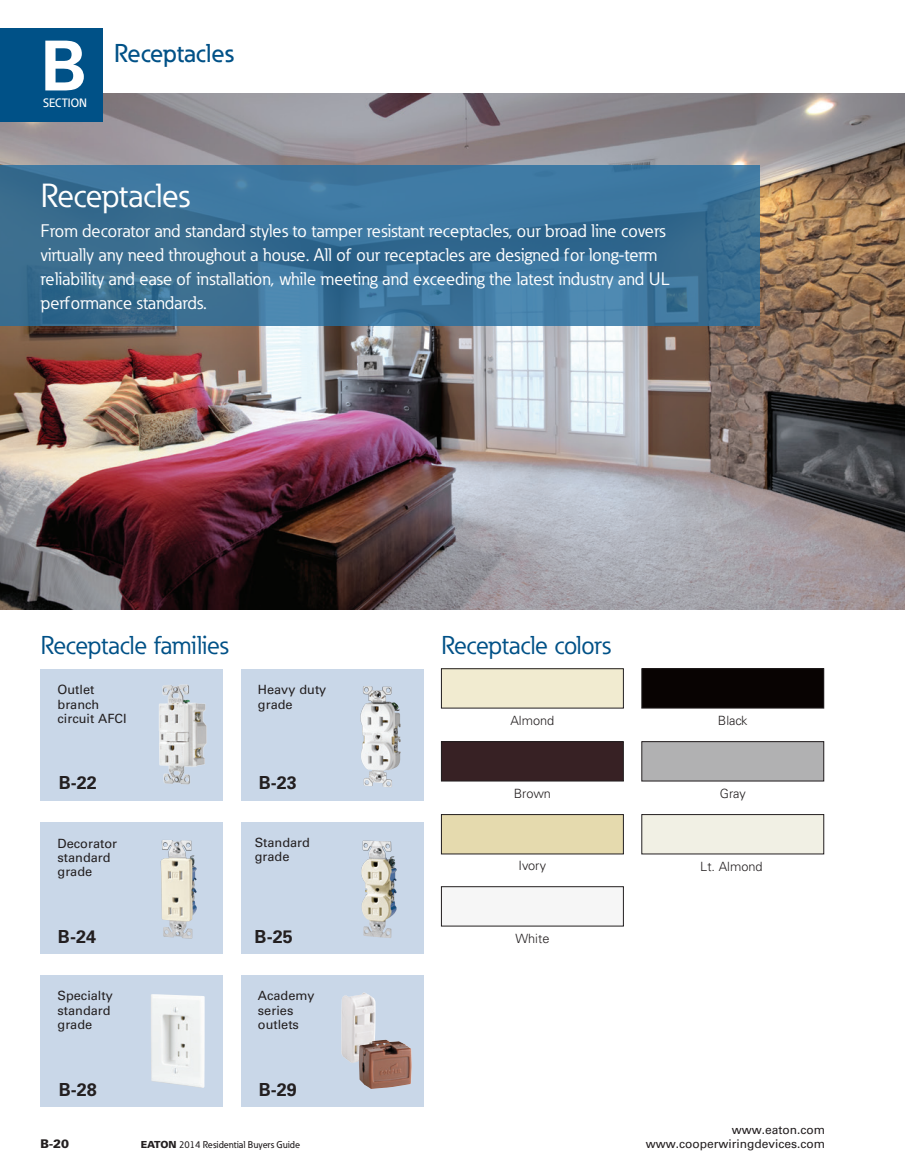
<style>
.page{position:relative;width:905px;height:1175px;background:#fff}
.page>*{position:absolute;margin:0;border:0;box-sizing:border-box;transform-origin:0 0}
.t1{font:700 69px "Univers LT Std";color:#fff}
._01_Subheadline___AD{font:33px "Eaton";letter-spacing:-.02em;color:#fff}
._01_Subheadline___AD-2{font:25.5px "Eaton";letter-spacing:-.02em;color:#005187}
.BG_header{font:500 25.5px "Eaton";color:#005187}
._01_Subheadline___AD-3{font:18px/24px "Eaton";color:#fff}
._01_Intro-Section_Ti{font:700 18px "Univers LT Std";color:#231f20}
._02_Body__8_5_pt{font:12.75px/14.2px "Univers LT Std";color:#231f20}
._02_Body__8_5_pt-2{font:300 12.75px "Univers LT Std";color:#231f20}
.t2{font:12px "Univers LT Std";color:#231f20}
.t3{font:500 12px "Eaton";color:#fff}
.t4{font:900 12px "Univers LT Std";color:#231f20}
.t5{font:500 9.75px "Eaton";color:#231f20}
.s1{font-family:"Univers LT Std";font-weight:900}
</style>
<div class="page">
<img style="left:0;top:94px;width:904px;height:515px">
<div style="left:40px;top:669px;width:183px;height:131px;background:#c9d7e8"></div>
<div style="left:241px;top:669px;width:182px;height:131px;background:#c9d7e8"></div>
<div style="left:40px;top:822px;width:183px;height:131px;background:#c9d7e8"></div>
<div style="left:241px;top:822px;width:182px;height:131px;background:#c9d7e8"></div>
<div style="left:40px;top:975px;width:183px;height:131px;background:#c9d7e8"></div>
<div style="left:241px;top:975px;width:182px;height:131px;background:#c9d7e8"></div>
<img style="left:360px;top:686px;width:41px;height:101px">
<img style="left:161px;top:840px;width:36px;height:98px">
<img style="left:361px;top:841px;width:36px;height:97px">
<img style="left:151px;top:994px;width:54px;height:94px">
<img style="left:341px;top:992px;width:35px;height:71px">
<img style="left:359px;top:1039px;width:53px;height:49px">
<div style="left:641px;top:741px;width:182px;height:40px;background:#b1b1b2"></div>
<div style="left:641px;top:741px;width:183px;height:40px;border:1px solid #231f20"></div>
<div style="left:441px;top:741px;width:182px;height:40px;background:#372124"></div>
<div style="left:441px;top:741px;width:182px;height:40px;border:1px solid #231f20"></div>
<div style="left:441px;top:814px;width:182px;height:40px;background:#e5daae"></div>
<div style="left:441px;top:814px;width:182px;height:40px;border:1px solid #231f20"></div>
<div style="left:441px;top:886px;width:182px;height:40px;background:#f6f6f6"></div>
<div style="left:441px;top:886px;width:182px;height:40px;border:1px solid #231f20"></div>
<div style="left:441px;top:668px;width:182px;height:40px;background:#f1ebd0"></div>
<div style="left:441px;top:668px;width:182px;height:40px;border:1px solid #231f20"></div>
<div style="left:641px;top:668px;width:182px;height:40px;background:#080302"></div>
<div style="left:641px;top:668px;width:183px;height:40px;border:1px solid #231f20"></div>
<div style="left:641px;top:814px;width:182px;height:40px;background:#f1f0e4"></div>
<div style="left:641px;top:814px;width:183px;height:40px;border:1px solid #231f20"></div>
<svg style="left:0;top:166px;width:759px;height:160px;background:#3a7298"></svg>
<img style="left:159px;top:684px;width:48px;height:101px">
<div style="left:0;top:28px;width:103px;height:93px;background:#005187"></div>
<h1 class="t1" style="left:41px;top:26px;width:48px">B</h1>
<p class="t3" style="left:43px;top:95px;width:45px">SECTION</p>
<p class="BG_header" style="left:114px;top:37px;width:121px">Receptacles</p>
<p class="_01_Subheadline___AD" style="left:40px;top:174px;width:151px">Receptacles</p>
<p class="_01_Subheadline___AD-3" style="left:40px;top:218px;width:626px">From decorator and standard styles to tamper resistant receptacles, our broad line covers</p>
<p class="_01_Subheadline___AD-3" style="left:40px;top:242px;width:630px">virtually any need throughout a house. All of our receptacles are designed for long-term reliability and ease of installation, while meeting and exceeding the latest industry and UL performance standards.</p>
<p class="_01_Subheadline___AD-2" style="left:40px;top:628px;width:190px">Receptacle families</p>
<p class="_02_Body__8_5_pt" style="left:58px;top:683px;width:71px">Outlet branch circuit AFCI</p>
<p class="_02_Body__8_5_pt" style="left:258px;top:683px;width:70px">Heavy duty grade</p>
<p class="_01_Subheadline___AD-2" style="left:441px;top:628px;width:171px">Receptacle colors</p>
<p class="_02_Body__8_5_pt-2" style="left:510px;top:713px;width:45px">Almond</p>
<p class="_02_Body__8_5_pt-2" style="left:717px;top:713px;width:31px">Black</p>
<p class="_01_Intro-Section_Ti" style="left:59px;top:772px;width:40px">B-22</p>
<p class="_01_Intro-Section_Ti" style="left:259px;top:772px;width:40px">B-23</p>
<p class="_02_Body__8_5_pt-2" style="left:513px;top:786px;width:39px">Brown</p>
<p class="_02_Body__8_5_pt-2" style="left:719px;top:785px;width:27px">Gray</p>
<p class="_02_Body__8_5_pt" style="left:58px;top:836px;width:61px">Decorator standard grade</p>
<p class="_02_Body__8_5_pt" style="left:255px;top:835px;width:57px">Standard grade</p>
<p class="_02_Body__8_5_pt-2" style="left:518px;top:858px;width:29px">Ivory</p>
<p class="_02_Body__8_5_pt-2" style="left:700px;top:858px;width:64px">Lt. Almond</p>
<p class="_01_Intro-Section_Ti" style="left:58px;top:925px;width:40px">B-24</p>
<p class="_01_Intro-Section_Ti" style="left:255px;top:925px;width:40px">B-25</p>
<p class="_02_Body__8_5_pt-2" style="left:515px;top:930px;width:36px">White</p>
<p class="_02_Body__8_5_pt" style="left:58px;top:988px;width:57px">Specialty standard grade</p>
<p class="_02_Body__8_5_pt" style="left:258px;top:988px;width:58px">Academy series outlets</p>
<p class="_01_Intro-Section_Ti" style="left:59px;top:1078px;width:40px">B-28</p>
<p class="_01_Intro-Section_Ti" style="left:259px;top:1078px;width:40px">B-29</p>
<p class="t2" style="left:732px;top:1122px;width:95px">www.eaton.com</p>
<p class="t4" style="left:40px;top:1136px;width:30px">B-20</p>
<p class="t5" style="left:141px;top:1138px;width:161px"><span class="s1">EATON</span> 2014 Residential Buyers Guide</p>
<p class="t2" style="left:646px;top:1136px;width:181px">www.cooperwiringdevices.com</p>
</div>
